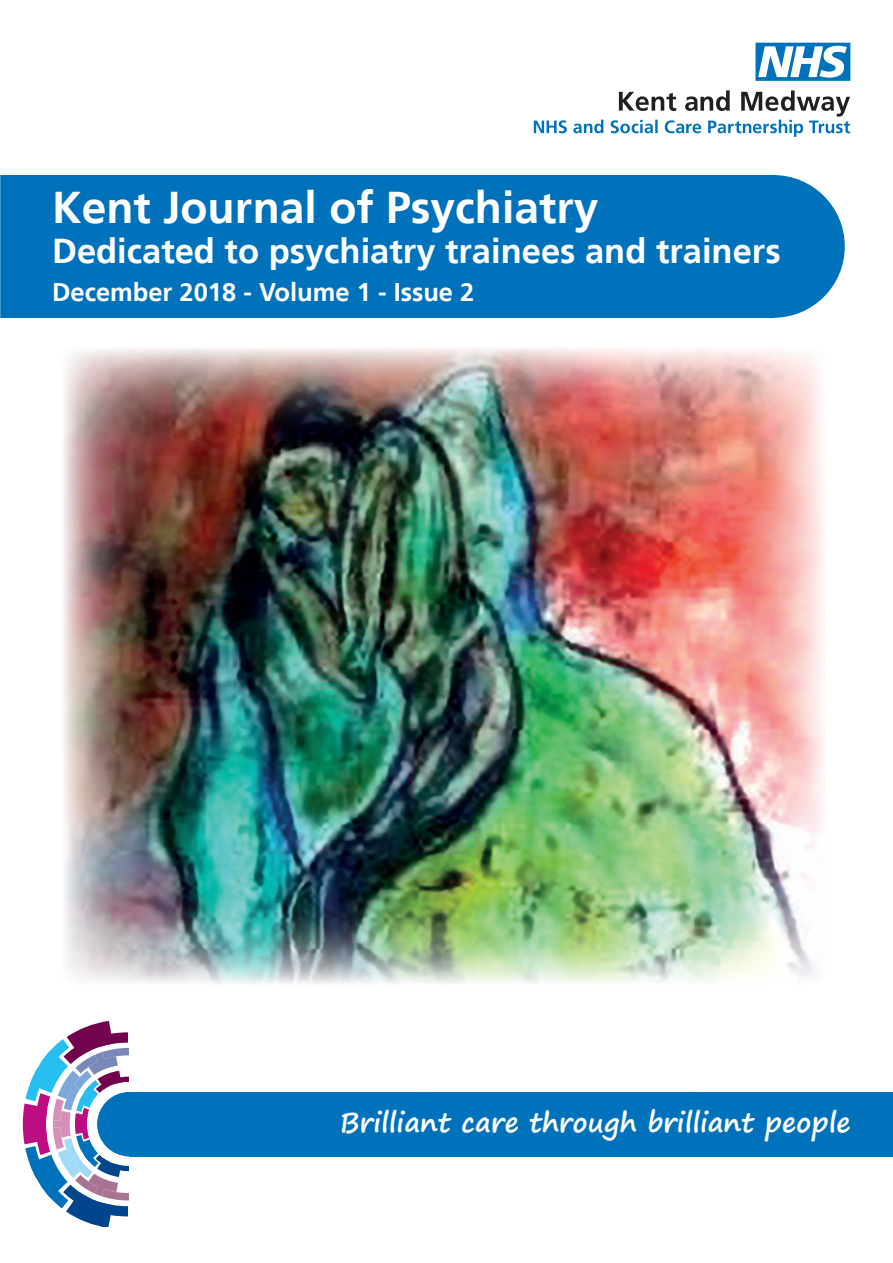
<style>
.page{position:relative;width:893px;height:1263px;background:#fff}
.page>*{position:absolute;margin:0;border:0;box-sizing:border-box;transform-origin:0 0}
.t1{font:700 44.4px "Frutiger";color:#fff}
.t2{font:700 34.5px "Frutiger";color:#fff}
.t3{font:700 27px "Segoe Print";color:#fff}
.t4{font:700 25.5px "Frutiger";color:#fff}
</style>
<div class="page">
<img style="left:63px;top:348px;width:760px;height:636px">
<div style="left:0;top:175px;width:773px;height:143px;background:#0072bc"></div>
<div style="left:702px;top:175px;width:143px;height:143px;background:#0072bc;border-radius:50%"></div>
<svg style="left:22px;top:1021px;width:106px;height:206px"></svg>
<div style="left:424px;top:1092px;width:469px;height:64px;background:#0072bc"></div>
<div style="left:129px;top:1092px;width:571px;height:64px;background:#0072bc"></div>
<div style="left:97px;top:1092px;width:65px;height:64px;background:#0072bc;border-radius:50%"></div>
<svg style="left:534px;top:90px;width:316px;height:47px"></svg>
<svg style="left:755px;top:43px;width:95px;height:38px"></svg>
<p class="t1" style="left:52px;top:181px;width:548px">Kent Journal of Psychiatry</p>
<p class="t2" style="left:52px;top:231px;width:730px">Dedicated to psychiatry trainees and trainers</p>
<p class="t4" style="left:52px;top:277px;width:424px">December 2018 - Volume 1 - Issue 2</p>
<p class="t3" style="left:340px;top:1097px;width:512px">Brilliant care through brilliant people</p>
</div>
